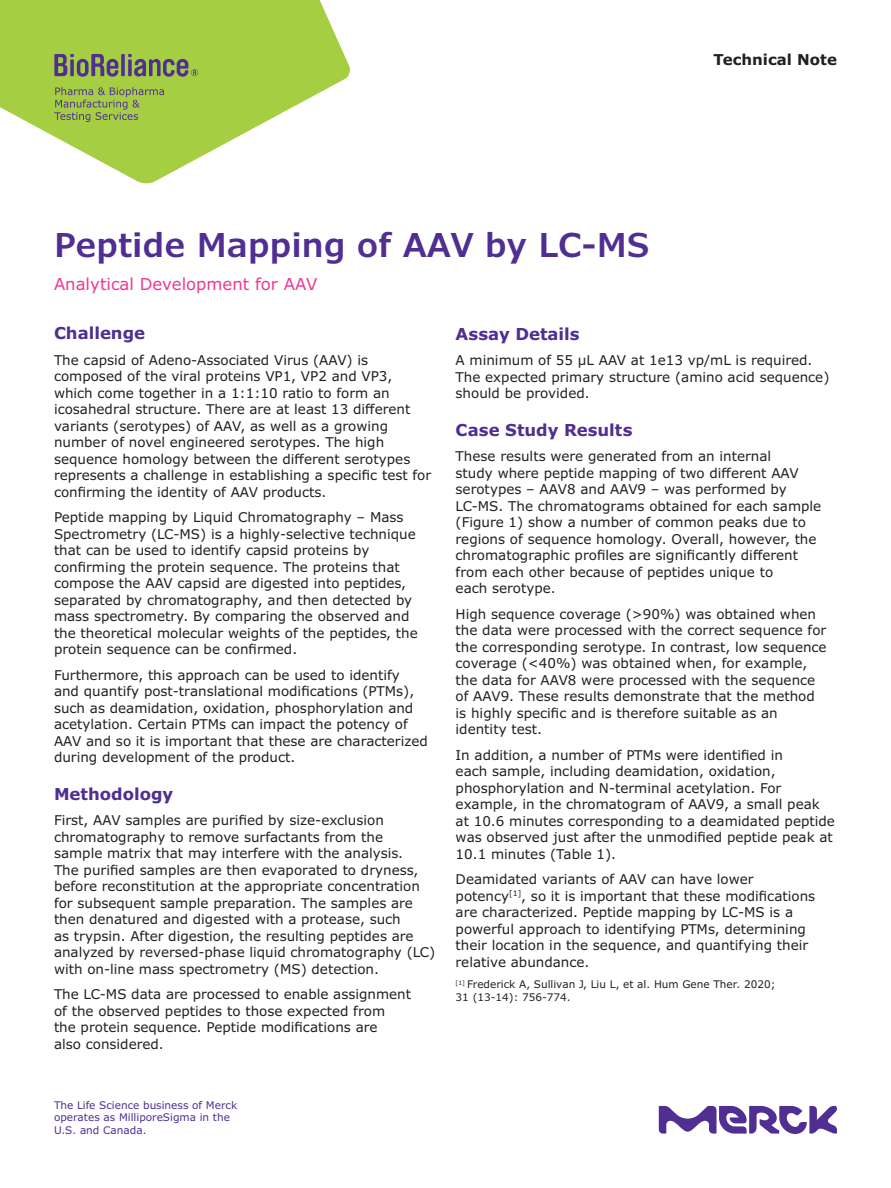
<style>
.page{position:relative;width:891px;height:1188px;background:#fff}
.page>*{position:absolute;margin:0;border:0;box-sizing:border-box;transform-origin:0 0}
.t1{font:600 33px "Verdana Pro";color:#502e92}
.t2{font:700 16.5px "Verdana Pro";color:#502e92}
.t3{font:16.5px "Verdana Pro";color:#ed3896}
.t4{font:700 15px "Verdana Pro";color:#231f20}
.t5{font:13.5px/16.5px "Verdana Pro";color:#231f20}
.t6{font:10.5px/12.6px "Verdana Pro";color:#502e92}
.t7{font:10.5px/12.6px "Verdana Pro";color:#231f20}
</style>
<div class="page">
<svg style="left:0;top:0;width:350px;height:184px;fill:#a5ce43"></svg>
<svg style="left:128px;top:54px;width:70px;height:23px;background:#849160"></svg>
<svg style="left:121px;top:54px;width:4px;height:22px"></svg>
<svg style="left:54px;top:54px;width:64px;height:23px"></svg>
<svg style="left:54px;top:87px;width:110px;height:35px;background:#97b44f"></svg>
<svg style="left:659px;top:1106px;width:178px;height:28px"></svg>
<p class="t4" style="left:714px;top:50px;width:125px">Technical Note</p>
<h1 class="t1" style="left:54px;top:224px;width:597px">Peptide Mapping of AAV by LC-MS</h1>
<p class="t3" style="left:54px;top:273px;width:265px">Analytical Development for AAV</p>
<p class="t2" style="left:54px;top:323px;width:93px">Challenge</p>
<p class="t5" style="left:54px;top:352px;width:379px">The capsid of Adeno-Associated Virus (AAV) is composed of the viral proteins VP1, VP2 and VP3, which come together in a 1:1:10 ratio to form an icosahedral structure. There are at least 13 different variants (serotypes) of AAV, as well as a growing number of novel engineered serotypes. The high sequence homology between the different serotypes represents a challenge in establishing a specific test for confirming the identity of AAV products.</p>
<p class="t5" style="left:54px;top:509px;width:365px">Peptide mapping by Liquid Chromatography – Mass Spectrometry (LC-MS) is a highly-selective technique that can be used to identify capsid proteins by confirming the protein sequence. The proteins that compose the AAV capsid are digested into peptides, separated by chromatography, and then detected by mass spectrometry. By comparing the observed and the theoretical molecular weights of the peptides, the protein sequence can be confirmed.</p>
<p class="t5" style="left:54px;top:667px;width:375px">Furthermore, this approach can be used to identify and quantify post-translational modifications (PTMs), such as deamidation, oxidation, phosphorylation and acetylation. Certain PTMs can impact the potency of AAV and so it is important that these are characterized during development of the product.</p>
<p class="t2" style="left:54px;top:783px;width:121px">Methodology</p>
<p class="t5" style="left:54px;top:812px;width:383px">First, AAV samples are purified by size-exclusion chromatography to remove surfactants from the<br>sample matrix that may interfere with the analysis.<br>The purified samples are then evaporated to dryness, before reconstitution at the appropriate concentration for subsequent sample preparation. The samples are then denatured and digested with a protease, such<br>as trypsin. After digestion, the resulting peptides are analyzed by reversed-phase liquid chromatography (LC) with on-line mass spectrometry (MS) detection.</p>
<p class="t5" style="left:54px;top:986px;width:359px">The LC-MS data are processed to enable assignment of the observed peptides to those expected from<br>the protein sequence. Peptide modifications are<br>also considered.</p>
<p class="t2" style="left:456px;top:323px;width:126px">Assay Details</p>
<p class="t5" style="left:456px;top:352px;width:375px">A minimum of 55 µL AAV at 1e13 vp/mL is required.<br>The expected primary structure (amino acid sequence) should be provided.</p>
<p class="t2" style="left:456px;top:419px;width:178px">Case Study Results</p>
<p class="t5" style="left:456px;top:448px;width:367px">These results were generated from an internal<br>study where peptide mapping of two different AAV serotypes – AAV8 and AAV9 – was performed by LC-MS. The chromatograms obtained for each sample (Figure 1) show a number of common peaks due to regions of sequence homology. Overall, however, the chromatographic profiles are significantly different from each other because of peptides unique to<br>each serotype.</p>
<p class="t5" style="left:456px;top:606px;width:373px">High sequence coverage (&gt;90%) was obtained when the data were processed with the correct sequence for the corresponding serotype. In contrast, low sequence coverage (&lt;40%) was obtained when, for example, the data for AAV8 were processed with the sequence of AAV9. These results demonstrate that the method is highly specific and is therefore suitable as an identity test.</p>
<p class="t5" style="left:456px;top:747px;width:381px">In addition, a number of PTMs were identified in<br>each sample, including deamidation, oxidation, phosphorylation and N-terminal acetylation. For example, in the chromatogram of AAV9, a small peak at 10.6 minutes corresponding to a deamidated peptide was observed just after the unmodified peptide peak at 10.1 minutes (Table 1).</p>
<p class="t5" style="left:456px;top:871px;width:361px">Deamidated variants of AAV can have lower potency<sup>[1]</sup>, so it is important that these modifications are characterized. Peptide mapping by LC-MS is a powerful approach to identifying PTMs, determining their location in the sequence, and quantifying their relative abundance.</p>
<p class="t7" style="left:456px;top:978px;width:321px"><sup>[1]</sup> Frederick A, Sullivan J, Liu L, et al. Hum Gene Ther. 2020;<br>31 (13-14): 756-774.</p>
<p class="t6" style="left:54px;top:1099px;width:185px">The Life Science business of Merck operates as MilliporeSigma in the<br>U.S. and Canada.</p>
</div>
